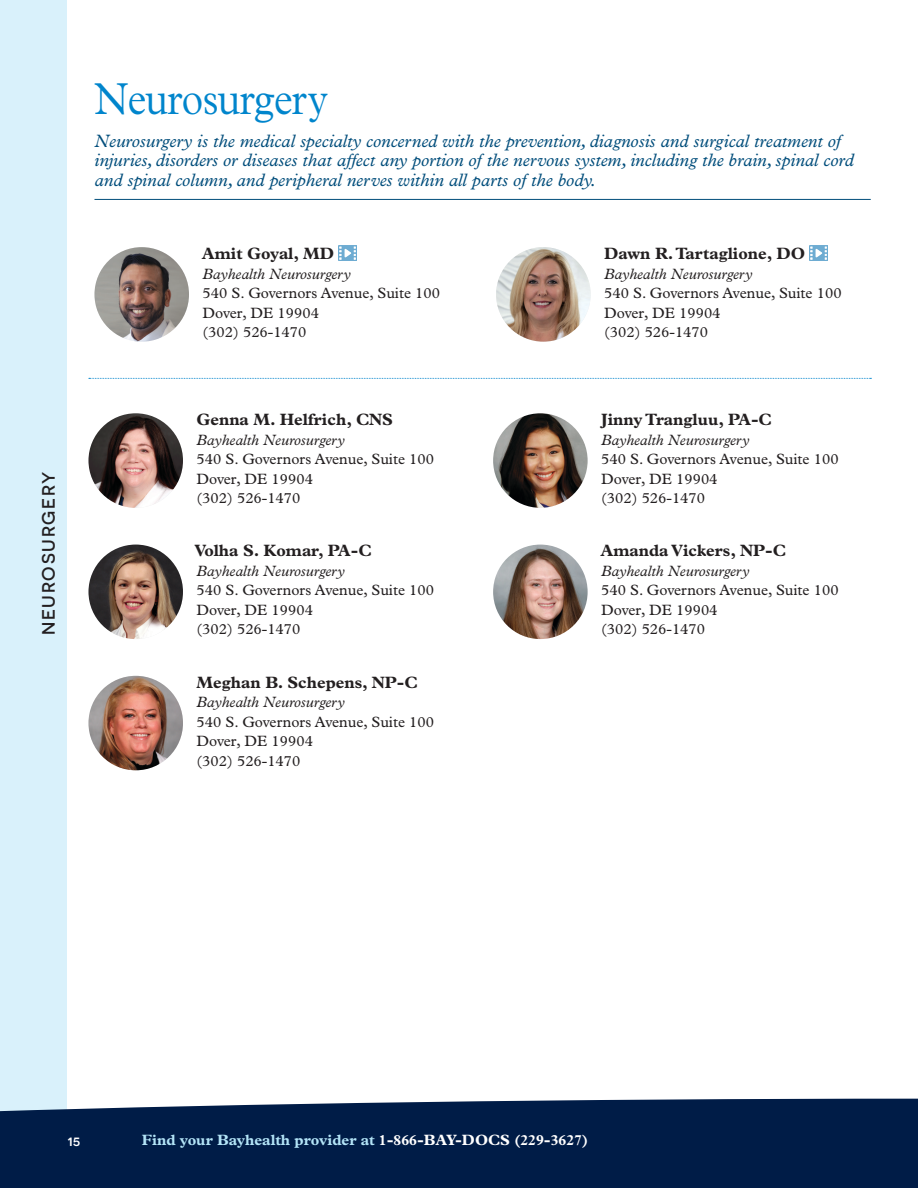
<style>
.page{position:relative;width:918px;height:1188px;background:#fff}
.page>*{position:absolute;margin:0;border:0;box-sizing:border-box;transform-origin:0 0}
.t1{font:300 45px "Plantin";letter-spacing:-.02em;color:#0085cc;scale:.9 1}
.t2{font:italic 18px/19.5px "Plantin";color:#004d7b}
.t3{font:500 18px "Novecentosanswide";letter-spacing:.1em;color:#231f20}
.t4{font:700 16.5px "Plantin";color:#231f20}
.t5{font:15px/19.5px "Plantin";color:#231f20}
.t6{font:italic 15px "Plantin";color:#231f20}
.t7{font:700 15px "Plantin";color:#b3e4f7}
.t8{font:500 15px "Novecentosanswide";color:#fff}
.s1{color:#fff}
</style>
<div class="page">
<hr style="left:94px;top:199px;width:777px;height:1px;background:#004d7b">
<img style="left:94px;top:247px;width:95px;height:95px;border-radius:47px">
<img style="left:339px;top:245px;width:17px;height:16px">
<img style="left:496px;top:247px;width:95px;height:95px;border-radius:47px">
<img style="left:810px;top:245px;width:18px;height:16px">
<svg style="left:89px;top:378px;width:782px;height:1px"></svg>
<img style="left:88px;top:413px;width:95px;height:95px;border-radius:47px">
<img style="left:88px;top:545px;width:95px;height:94px;border-radius:47px">
<img style="left:88px;top:676px;width:95px;height:94px;border-radius:47px">
<img style="left:493px;top:413px;width:95px;height:95px;border-radius:47px">
<img style="left:493px;top:545px;width:95px;height:94px;border-radius:47px">
<div style="left:0;top:0;width:68px;height:1120px;background:#d9f1fb"></div>
<div style="left:0;top:1099px;width:918px;height:89px;background:#001c47"></div>
<p class="t3" style="left:38px;top:635px;width:165px;rotate:-90deg">NEUROSURGERY</p>
<h1 class="t1" style="left:94px;top:73px;width:261px">Neurosurgery</h1>
<p class="t2" style="left:94px;top:131px;width:761px">Neurosurgery is the medical specialty concerned with the prevention, diagnosis and surgical treatment of injuries, disorders or diseases that affect any portion of the nervous system, including the brain, spinal cord and spinal column, and peripheral nerves within all parts of the body.</p>
<p class="t4" style="left:202px;top:244px;width:134px">Amit Goyal, MD</p>
<p class="t6" style="left:202px;top:265px;width:150px">Bayhealth Neurosurgery</p>
<p class="t5" style="left:202px;top:283px;width:239px">540 S. Governors Avenue, Suite 100<br>Dover, DE 19904<br>(302) 526-1470</p>
<p class="t4" style="left:196px;top:410px;width:198px">Genna M. Helfrich, CNS</p>
<p class="t6" style="left:196px;top:431px;width:150px">Bayhealth Neurosurgery</p>
<p class="t5" style="left:196px;top:450px;width:239px">540 S. Governors Avenue, Suite 100<br>Dover, DE 19904<br>(302) 526-1470</p>
<p class="t4" style="left:194px;top:541px;width:179px">Volha S. Komar, PA-C</p>
<p class="t6" style="left:196px;top:562px;width:150px">Bayhealth Neurosurgery</p>
<p class="t5" style="left:196px;top:581px;width:239px">540 S. Governors Avenue, Suite 100<br>Dover, DE 19904<br>(302) 526-1470</p>
<p class="t4" style="left:196px;top:672px;width:223px">Meghan B. Schepens, NP-C</p>
<p class="t6" style="left:196px;top:693px;width:150px">Bayhealth Neurosurgery</p>
<p class="t5" style="left:196px;top:712px;width:239px">540 S. Governors Avenue, Suite 100<br>Dover, DE 19904<br>(302) 526-1470</p>
<p class="t4" style="left:604px;top:244px;width:203px">Dawn R. Tartaglione, DO</p>
<p class="t6" style="left:604px;top:265px;width:150px">Bayhealth Neurosurgery</p>
<p class="t5" style="left:604px;top:283px;width:239px">540 S. Governors Avenue, Suite 100<br>Dover, DE 19904<br>(302) 526-1470</p>
<p class="t4" style="left:601px;top:410px;width:172px">Jinny Trangluu, PA-C</p>
<p class="t6" style="left:601px;top:431px;width:150px">Bayhealth Neurosurgery</p>
<p class="t5" style="left:601px;top:450px;width:239px">540 S. Governors Avenue, Suite 100<br>Dover, DE 19904<br>(302) 526-1470</p>
<p class="t4" style="left:600px;top:541px;width:187px">Amanda Vickers, NP-C</p>
<p class="t6" style="left:601px;top:562px;width:150px">Bayhealth Neurosurgery</p>
<p class="t5" style="left:601px;top:581px;width:239px">540 S. Governors Avenue, Suite 100<br>Dover, DE 19904</p>
<p class="t5" style="left:601px;top:620px;width:105px">(302) 526-1470</p>
<p class="t8" style="left:68px;top:1132px;width:14px">15</p>
<p class="t7" style="left:142px;top:1131px;width:448px">Find your Bayhealth provider at <span class="s1">1-866-BAY-DOCS (229-3627)</span></p>
</div>
